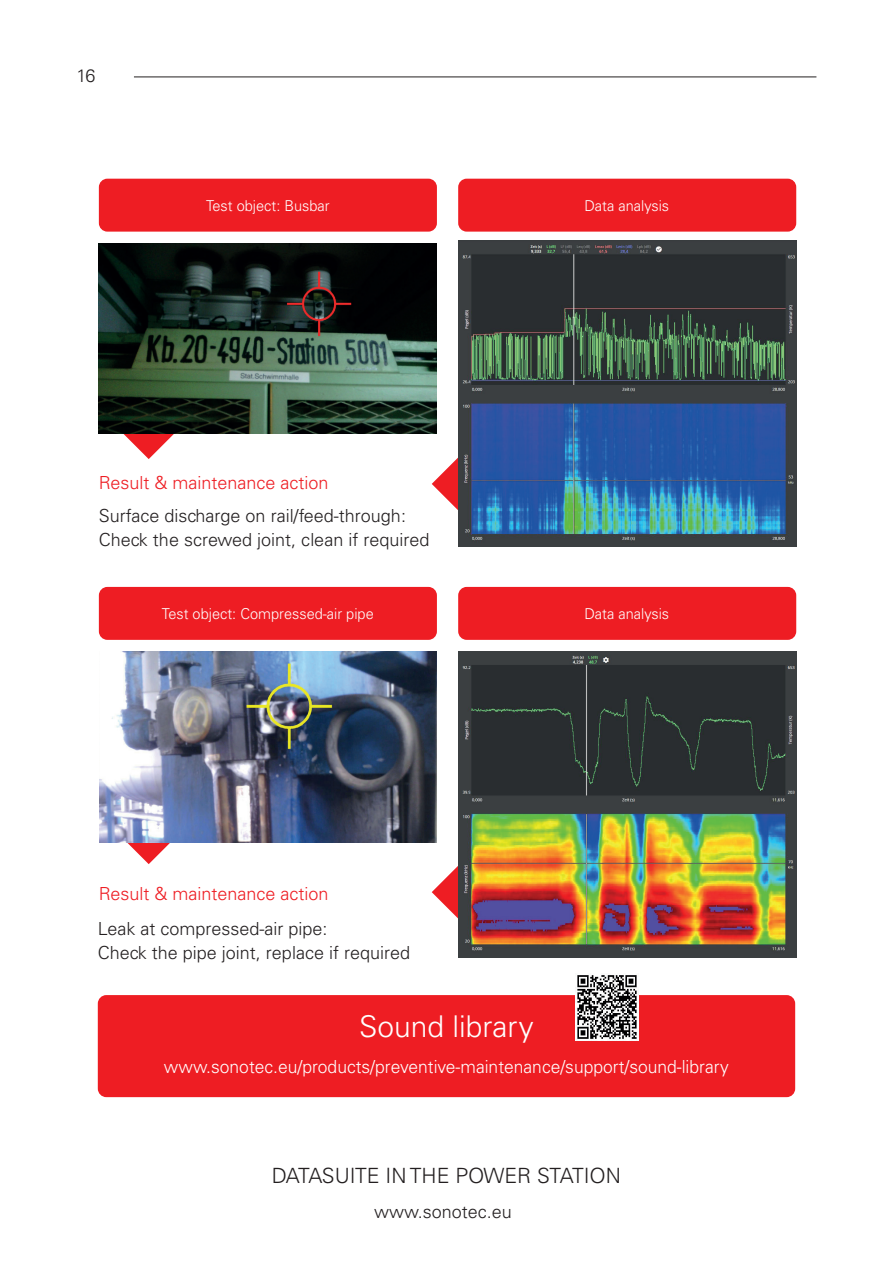
<style>
.page{position:relative;width:893px;height:1263px;background:#fff}
.page>*{position:absolute;margin:0;border:0;box-sizing:border-box;transform-origin:0 0}
.t1{font:300 30px "Univers LT Std";color:#fff}
.t2{font:300 21px "Univers LT Std";color:#231f20}
.t3{font:300 18px/24px "Univers LT Std";color:#231f20}
.t4{font:300 18px "Univers LT Std";color:#fff}
.t5{font:300 18px "Univers LT Std";color:#ee1d23}
.t6{font:300 15px "Univers LT Std";color:#fff}
</style>
<div class="page">
<hr style="left:134px;top:77px;width:682px;height:1px;background:#231f20">
<div style="left:98px;top:995px;width:697px;height:102px;background:#ee1d23;border-radius:9px"></div>
<img style="left:575px;top:975px;width:64px;height:65px">
<svg style="left:432px;top:866px;width:27px;height:52px"></svg>
<svg style="left:125px;top:842px;width:50px;height:22px"></svg>
<div style="left:99px;top:587px;width:338px;height:53px;background:#ee1d23;border-radius:9px"></div>
<img style="left:99px;top:652px;width:338px;height:190px">
<img style="left:459px;top:652px;width:337px;height:305px">
<svg style="left:123px;top:434px;width:51px;height:25px"></svg>
<div style="left:458px;top:587px;width:338px;height:53px;background:#ee1d23;border-radius:9px"></div>
<div style="left:99px;top:179px;width:338px;height:53px;background:#ee1d23;border-radius:9px"></div>
<img style="left:99px;top:243px;width:337px;height:191px">
<svg style="left:432px;top:457px;width:27px;height:53px"></svg>
<img style="left:459px;top:240px;width:337px;height:306px">
<div style="left:458px;top:179px;width:338px;height:53px;background:#ee1d23;border-radius:9px"></div>
<p class="t3" style="left:77px;top:64px;width:21px">16</p>
<p class="t6" style="left:206px;top:196px;width:125px">Test object: Busbar</p>
<p class="t5" style="left:99px;top:472px;width:231px">Result &amp; maintenance action</p>
<p class="t3" style="left:99px;top:504px;width:332px">Surface discharge on rail/feed-through:<br>Check the screwed joint, clean if required</p>
<p class="t6" style="left:162px;top:604px;width:213px">Test object: Compressed-air pipe</p>
<p class="t5" style="left:99px;top:882px;width:231px">Result &amp; maintenance action</p>
<p class="t3" style="left:98px;top:916px;width:314px">Leak at compressed-air pipe:<br>Check the pipe joint, replace if required</p>
<p class="t6" style="left:584px;top:196px;width:86px">Data analysis</p>
<p class="t6" style="left:584px;top:604px;width:86px">Data analysis</p>
<h1 class="t1" style="left:359px;top:1008px;width:176px">Sound library</h1>
<p class="t4" style="left:164px;top:1055px;width:566px">www.sonotec.eu/products/preventive-maintenance/support/sound-library</p>
<p class="t2" style="left:272px;top:1162px;width:351px">DATASUITE IN THE POWER STATION</p>
<p class="t3" style="left:374px;top:1199px;width:139px">www.sonotec.eu</p>
</div>
